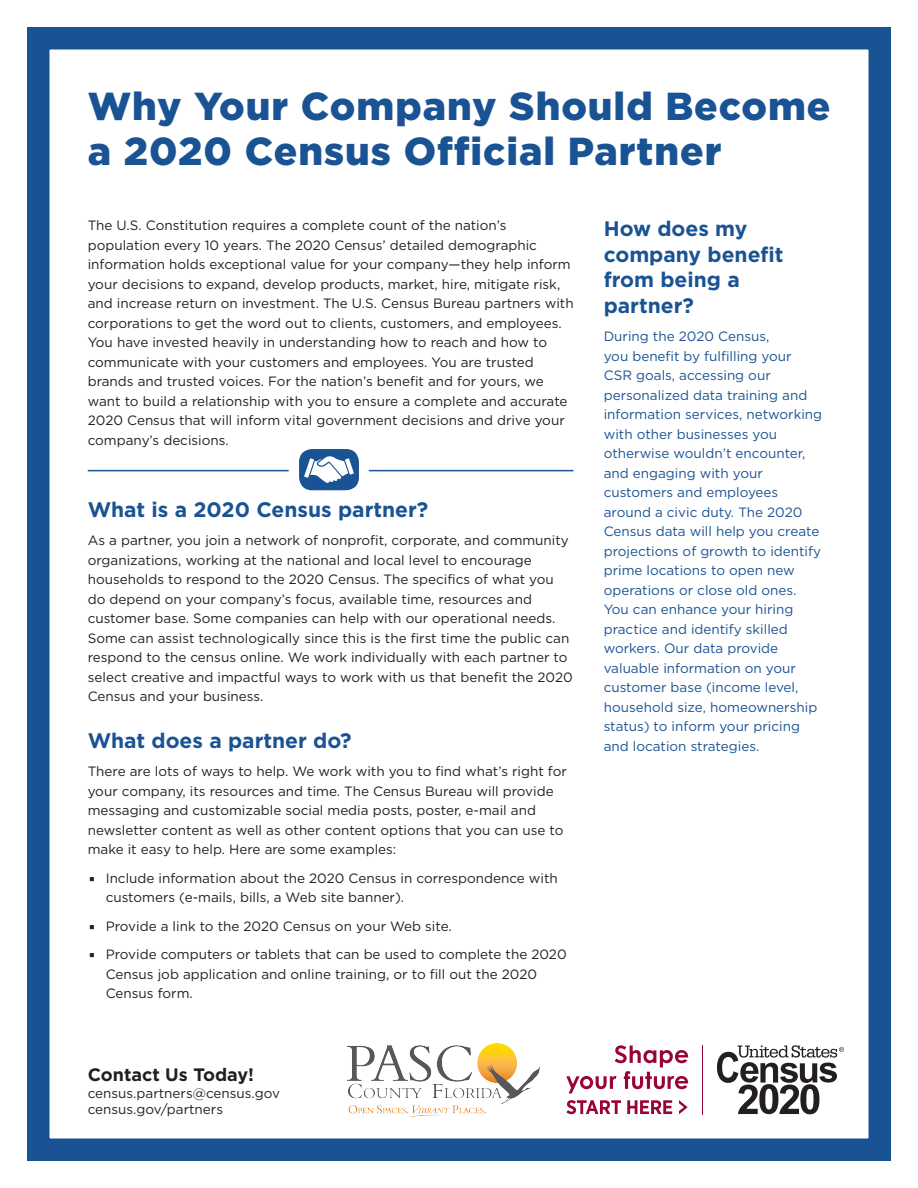
<style>
.page{position:relative;width:918px;height:1188px;background:#fff}
.page>*{position:absolute;margin:0;border:0;box-sizing:border-box;transform-origin:0 0}
.t1{font:900 39px/45px "Gotham";letter-spacing:.025em;color:#1a5393}
.body_text{font:700 21px/25.5px "Gotham";color:#1a5393}
.t2{font:700 18px "Gotham";color:#231f20}
.body_text-2{font:13.5px/19.5px "Gotham";color:#231f20}
.body_text-3{font:13.5px/19.5px "Gotham";color:#1a5393}
.s1{font-family:"Lucida Sans"}
</style>
<div class="page">
<div style="left:27px;top:27px;width:864px;height:1134px;border:22px solid #1a5393"></div>
<svg style="left:566px;top:1100px;width:55px;height:14px"></svg>
<svg style="left:627px;top:1100px;width:45px;height:14px"></svg>
<svg style="left:679px;top:1100px;width:9px;height:14px"></svg>
<hr style="left:702px;top:1045px;width:1px;height:69px;background:#990438">
<svg style="left:566px;top:1045px;width:122px;height:48px"></svg>
<svg style="left:717px;top:1045px;width:127px;height:69px"></svg>
<div style="left:299px;top:449px;width:60px;height:41px;background:#1a5393;border-radius:13px"></div>
<svg style="left:304px;top:456px;width:50px;height:27px"></svg>
<hr style="left:88px;top:470px;width:201px;height:1px;background:#1a5393">
<hr style="left:369px;top:470px;width:204px;height:1px;background:#1a5393">
<img style="left:348px;top:1044px;width:192px;height:73px">
<p class="t1" style="left:88px;top:84px;width:744px">Why Your Company Should Become a 2020 Census Official Partner</p>
<p class="body_text-2" style="left:88px;top:216px;width:488px">The U.S. Constitution requires a complete count of the nation’s population every 10 years. The 2020 Census’ detailed demographic information holds exceptional value for your company—they help inform your decisions to expand, develop products, market, hire, mitigate risk, and increase return on investment. The U.S. Census Bureau partners with corporations to get the word out to clients, customers, and employees.<br>You have invested heavily in understanding how to reach and how to communicate with your customers and employees. You are trusted brands and trusted voices. For the nation’s benefit and for yours, we want to build a relationship with you to ensure a complete and accurate 2020 Census that will inform vital government decisions and drive your company’s decisions.</p>
<p class="body_text" style="left:88px;top:497px;width:342px">What is a 2020 Census partner?</p>
<p class="body_text-2" style="left:88px;top:531px;width:487px">As a partner, you join a network of nonprofit, corporate, and community organizations, working at the national and local level to encourage households to respond to the 2020 Census. The specifics of what you do depend on your company’s focus, available time, resources and customer base. Some companies can help with our operational needs.<br>Some can assist technologically since this is the first time the public can respond to the census online. We work individually with each partner to select creative and impactful ways to work with us that benefit the 2020<br>Census and your business.</p>
<p class="body_text" style="left:88px;top:728px;width:265px">What does a partner do?</p>
<p class="body_text-2" style="left:88px;top:762px;width:481px">There are lots of ways to help. We work with you to find what’s right for your company, its resources and time. The Census Bureau will provide messaging and customizable social media posts, poster, e-mail and newsletter content as well as other content options that you can use to make it easy to help. Here are some examples:</p>
<p class="body_text-2" style="left:106px;top:868px;width:454px;text-indent:-18px"><span class="s1">•</span> Include information about the 2020 Census in correspondence with customers (e-mails, bills, a Web site banner).</p>
<p class="body_text-2" style="left:88px;top:916px;width:366px"><span class="s1">•</span> Provide a link to the 2020 Census on your Web site.</p>
<p class="body_text-2" style="left:106px;top:945px;width:462px;text-indent:-18px"><span class="s1">•</span> Provide computers or tablets that can be used to complete the 2020<br>Census job application and online training, or to fill out the 2020<br>Census form.</p>
<p class="t2" style="left:88px;top:1063px;width:168px">Contact Us Today!</p>
<p class="body_text-2" style="left:88px;top:1083px;width:194px">census.partners@census.gov</p>
<p class="body_text-2" style="left:88px;top:1099px;width:137px">census.gov/partners</p>
<p class="body_text" style="left:604px;top:216px;width:181px">How does my company benefit from being a partner?</p>
<p class="body_text-3" style="left:604px;top:327px;width:220px">During the 2020 Census,<br>you benefit by fulfilling your<br>CSR goals, accessing our personalized data training and information services, networking with other businesses you otherwise wouldn’t encounter, and engaging with your customers and employees around a civic duty. The 2020<br>Census data will help you create projections of growth to identify prime locations to open new operations or close old ones.<br>You can enhance your hiring practice and identify skilled workers. Our data provide valuable information on your customer base (income level, household size, homeownership status) to inform your pricing and location strategies.</p>
</div>
